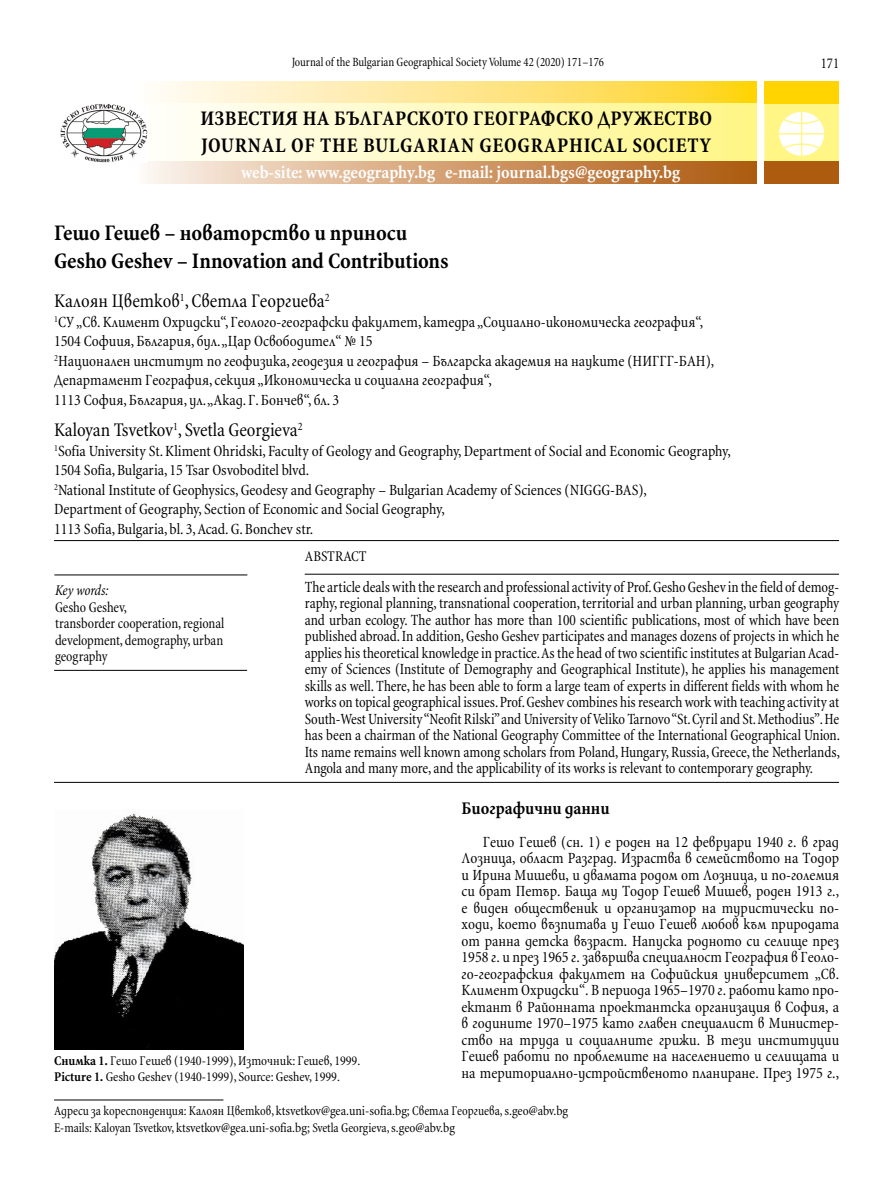
<style>
.page{position:relative;width:893px;height:1191px;background:#fff}
.page>*{position:absolute;margin:0;border:0;box-sizing:border-box;transform-origin:0 0}
.t1{font:700 22.5px/28.5px "SP Lulin ML Cnd";color:#000}
.t2{font:700 21px/27.3px "SP Lulin ML Cnd";letter-spacing:.015em;color:#000}
.t3{font:19.5px "SP Lulin ML Cnd";color:#000}
.t4{font:700 18px "SP Lulin ML Cnd";color:#fff}
.t5{font:700 18px "SP Lulin ML Cnd";color:#000}
.t6{font:15.75px/16.5px "SP Lulin ML Cnd";color:#000}
.t7{font:15.75px/16.5px "SP Lulin ML Cnd";color:#000;text-align:justify;scale:.95 1}
.t8{font:15px/16.5px "SP Lulin ML Cnd";letter-spacing:-.005em;color:#000;scale:.95 1}
.t9{font:italic 15px "SP Lulin ML Cnd";letter-spacing:-.01em;color:#000;scale:.95 1}
.t10{font:15px "SP Lulin ML Cnd";letter-spacing:-.005em;color:#000}
.t11{font:13.5px/16.5px "SP Lulin ML Cnd";color:#000;scale:.95 1}
.t12{font:13.5px/16.5px "SP Lulin ML Cnd";color:#000}
.t13{font:12.75px "SP Lulin ML Cnd";color:#000;scale:.95 1}
.s1{font-weight:700}
</style>
<div class="page">
<hr style="left:54px;top:540px;width:785px;height:1px;background:#000">
<hr style="left:54px;top:782px;width:785px;height:1px;background:#000">
<hr style="left:54px;top:670px;width:193px;height:1px;background:#000">
<hr style="left:305px;top:574px;width:534px;height:1px;background:#000">
<hr style="left:54px;top:574px;width:193px;height:1px;background:#000">
<hr style="left:54px;top:1099px;width:169px;height:1px;background:#000">
<svg style="left:764px;top:104px;width:75px;height:57px"></svg>
<div style="left:764px;top:81px;width:75px;height:23px;background:#ffd400"></div>
<div style="left:764px;top:161px;width:75px;height:23px;background:#ac5b0f"></div>
<img style="left:146px;top:81px;width:610px;height:103px">
<img style="left:60px;top:104px;width:88px;height:59px">
<img style="left:54px;top:813px;width:189px;height:236px">
<p class="t13" style="left:292px;top:54px;width:330px">Journal of the Bulgarian Geographical Society Volume 42 (2020) 171–176</p>
<h2 class="t2" style="left:200px;top:103px;width:513px">ИЗВЕСТИЯ НА БЪЛГАРСКОТО ГЕОГРАФСКО ДРУЖЕСТВО<br>JOURNAL OF THE BULGARIAN GEOGRAPHICAL SOCIETY</h2>
<p class="t4" style="left:241px;top:160px;width:440px">web-site: www.geography.bg e-mail: journal.bgs@geography.bg</p>
<p class="t8" style="left:821px;top:55px;width:21px">171</p>
<h1 class="t1" style="left:54px;top:217px;width:396px">Гешо Гешев – новаторство и приноси<br>Gesho Geshev – Innovation and Contributions</h1>
<p class="t3" style="left:54px;top:289px;width:277px">Калоян Цветков<sup>1</sup>, Светла Георгиева<sup>2</sup></p>
<p class="t6" style="left:54px;top:312px;width:662px;line-height:19.5px"><sup>1</sup>СУ „Св. Климент Охридски“, Геолого-географски факултет, катедра „Социално-икономическа география“, 1504 Софиия, България, бул. „Цар Освободител“ № 15<br><sup>2</sup>Национален институт по геофизика, геодезия и география – Българска академия на науките (НИГГГ-БАН), Департамент География, секция „Икономическа и социална география“,<br>1113 София, България, ул. „Акад. Г. Бончев“, бл. 3</p>
<p class="t3" style="left:54px;top:418px;width:250px">Kaloyan Tsvetkov<sup>1</sup>, Svetla Georgieva<sup>2</sup></p>
<p class="t6" style="left:54px;top:441px;width:678px;line-height:19.5px"><sup>1</sup>Sofia University St. Kliment Ohridski, Faculty of Geology and Geography, Department of Social and Economic Geography, 1504 Sofia, Bulgaria, 15 Tsar Osvoboditel blvd.<br><sup>2</sup>National Institute of Geophysics, Geodesy and Geography – Bulgarian Academy of Sciences (NIGGG-BAS),<br>Department of Geography, Section of Economic and Social Geography,<br>1113 Sofia, Bulgaria, bl. 3, Acad. G. Bonchev str.</p>
<p class="t10" style="left:305px;top:547px;width:63px">ABSTRACT</p>
<p class="t7" style="left:305px;top:578px;width:565px">The article deals with the research and professional activity of Prof. Gesho Geshev in the field of demog&shy;raphy, regional planning, transnational cooperation, territorial and urban planning, urban geography and urban ecology. The author has more than 100 scientific publications, most of which have been published abroad. In addition, Gesho Geshev participates and manages dozens of projects in which he applies his theoretical knowledge in practice. As the head of two scientific institutes at Bulgarian Acad&shy;emy of Sciences (Institute of Demography and Geographical Institute), he applies his management skills as well. There, he has been able to form a large team of experts in different fields with whom he works on topical geographical issues. Prof. Geshev combines his research work with teaching activity at South-West University “Neofit Rilski” and University of Veliko Tarnovo “St. Cyril and St. Methodius”. He has been a chairman of the National Geography Committee of the International Geographical Union.<br>Its name remains well known among scholars from Poland, Hungary, Russia, Greece, the Netherlands, Angola and many more, and the applicability of its works is relevant to contemporary geography.</p>
<p class="t9" style="left:55px;top:581px;width:58px">Key words:</p>
<p class="t8" style="left:55px;top:598px;width:180px">Gesho Geshev,<br>transborder cooperation, regional development, demography, urban geography</p>
<p class="t12" style="left:54px;top:1051px;width:308px"><span class="s1">Снимка 1.</span> Гешо Гешев (1940-1999), Източник: Гешев, 1999.<br><span class="s1">Picture 1.</span> Gesho Geshev (1940-1999), Source: Geshev, 1999.</p>
<p class="t5" style="left:462px;top:796px;width:149px">Биографични данни</p>
<p class="t6" style="left:462px;top:833px;width:379px;text-align:justify;text-indent:21px">Гешо Гешев (сн. 1) е роден на 12 февруари 1940 г. в град Лозница, област Разград. Израства в семейството на Тодор и Ирина Мишеви, и двамата родом от Лозница, и по-големия си брат Петър. Баща му Тодор Гешев Мишев, роден 1913 г., е виден общественик и организатор на туристически по&shy;ходи, което възпитава у Гешо Гешев любов към природата от ранна детска възраст. Напуска родното си селище през 1958 г. и през 1965 г. завършва специалност География в Геоло&shy;го-географския факултет на Софийския университет „Св.<br>Климент Охридски“. В периода 1965–1970 г. работи като про&shy;ектант в Районната проектантска организация в София, а в годините 1970–1975 като главен специалист в Министер&shy;ство на труда и социалните грижи. В тези институции Гешев работи по проблемите на населението и селищата и на териториално-устройственото планиране. През 1975 г.,</p>
<p class="t11" style="left:54px;top:1102px;width:543px">Адреси за кореспонденция: Калоян Цветков, ktsvetkov@gea.uni-sofia.bg; Светла Георгиева, s.geo@abv.bg<br>E-mails: Kaloyan Tsvetkov, ktsvetkov@gea.uni-sofia.bg; Svetla Georgieva, s.geo@abv.bg</p>
</div>
